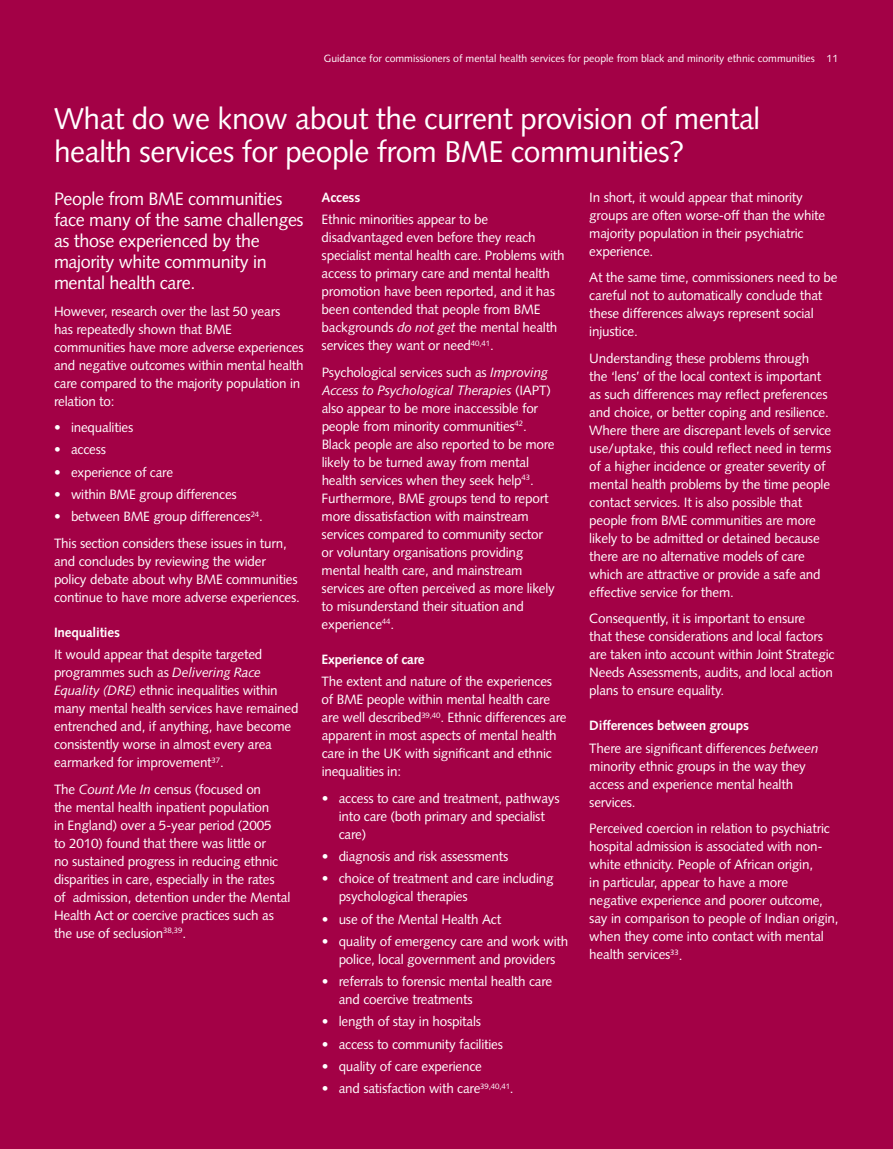
<style>
.page{position:relative;width:893px;height:1149px;background:#fff}
.page>*{position:absolute;margin:0;border:0;box-sizing:border-box;transform-origin:0 0}
.t1{font:30px/33px "Syntax";letter-spacing:-.015em;color:#fff}
.t2{font:18px/21px "Syntax";letter-spacing:-.02em;color:#fff}
.t3{font:13.5px/18px "Syntax";letter-spacing:-.015em;color:#fff}
.t4{font:700 13.5px "Syntax";letter-spacing:-.015em;color:#fff}
.t5{font:10.5px "Syntax";color:#fff}
.s1{font-style:italic}
.s2{font-weight:700}
</style>
<div class="page">
<div style="left:0;top:0;width:893px;height:1148px;background:#a30146"></div>
<p class="t5" style="left:324px;top:52px;width:516px">Guidance for commissioners of mental health services for people from black and minority ethnic communities 11</p>
<h1 class="t1" style="left:54px;top:102px;width:708px">What do we know about the current provision of mental health services for people from BME communities?</h1>
<h2 class="t2" style="left:54px;top:188px;width:251px">People from BME communities face many of the same challenges as those experienced by the majority white community in mental health care.</h2>
<p class="t3" style="left:54px;top:302px;width:251px">However, research over the last 50 years<br>has repeatedly shown that BME communities have more adverse experiences and negative outcomes within mental health care compared to the majority population in relation to:</p>
<p class="t3" style="left:54px;top:418px;width:81px">• inequalities</p>
<p class="t3" style="left:54px;top:440px;width:53px">• access</p>
<p class="t3" style="left:54px;top:463px;width:121px">• experience of care</p>
<p class="t3" style="left:54px;top:485px;width:184px">• within BME group differences</p>
<p class="t3" style="left:54px;top:503px;width:234px;line-height:26.5px">• between BME group differences<sup>24</sup>.<br>This section considers these issues in turn,</p>
<p class="t3" style="left:54px;top:552px;width:247px">and concludes by reviewing the wider policy debate about why BME communities continue to have more adverse experiences.</p>
<p class="t4" style="left:54px;top:624px;width:68px">Inequalities</p>
<p class="t3" style="left:54px;top:645px;width:246px">It would appear that despite targeted programmes such as <span class="s1">Delivering Race Equality (DRE)</span> ethnic inequalities within many mental health services have remained entrenched and, if anything, have become consistently worse in almost every area earmarked for improvement<sup>37</sup>.</p>
<p class="t3" style="left:54px;top:779px;width:238px">The <span class="s1">Count Me In</span> census (focused on<br>the mental health inpatient population<br>in England) over a 5-year period (2005<br>to 2010) found that there was little or<br>no sustained progress in reducing ethnic disparities in care, especially in the rates<br>of admission, detention under the Mental Health Act or coercive practices such as the use of seclusion<sup>38,39</sup>.</p>
<p class="t3" style="left:589px;top:188px;width:237px">In short, it would appear that minority groups are often worse-off than the white majority population in their psychiatric experience.</p>
<p class="t3" style="left:589px;top:268px;width:250px">At the same time, commissioners need to be careful not to automatically conclude that these differences always represent social injustice.</p>
<p class="t3" style="left:589px;top:349px;width:244px">Understanding these problems through<br>the ‘lens’ of the local context is important as such differences may reflect preferences and choice, or better coping and resilience.<br>Where there are discrepant levels of service use/uptake, this could reflect need in terms of a higher incidence or greater severity of mental health problems by the time people contact services. It is also possible that people from BME communities are more likely to be admitted or detained because there are no alternative models of care which are attractive or provide a safe and effective service for them.</p>
<p class="t3" style="left:589px;top:609px;width:247px">Consequently, it is important to ensure<br>that these considerations and local factors are taken into account within Joint Strategic Needs Assessments, audits, and local action plans to ensure equality.</p>
<p class="t3" style="left:589px;top:714px;width:231px;line-height:22.2px"><span class="s2">Differences between groups<br></span>There are significant differences <span class="s1">between</span></p>
<p class="t3" style="left:589px;top:756px;width:218px">minority ethnic groups in the way they access and experience mental health services.</p>
<p class="t3" style="left:589px;top:819px;width:251px">Perceived coercion in relation to psychiatric hospital admission is associated with non&shy;white ethnicity. People of African origin,<br>in particular, appear to have a more negative experience and poorer outcome, say in comparison to people of Indian origin, when they come into contact with mental health services<sup>33</sup>.</p>
<p class="t4" style="left:322px;top:189px;width:40px">Access</p>
<p class="t3" style="left:322px;top:210px;width:245px">Ethnic minorities appear to be disadvantaged even before they reach specialist mental health care. Problems with access to primary care and mental health promotion have been reported, and it has been contended that people from BME backgrounds <span class="s1">do not get</span> the mental health services they want or need<sup>40,41</sup>.</p>
<p class="t3" style="left:322px;top:363px;width:235px">Psychological services such as <span class="s1">Improving Access to Psychological Therapies</span> (IAPT) also appear to be more inaccessible for people from minority communities<sup>42</sup>.<br>Black people are also reported to be more likely to be turned away from mental health services when they seek help<sup>43</sup>.<br>Furthermore, BME groups tend to report more dissatisfaction with mainstream services compared to community sector or voluntary organisations providing mental health care, and mainstream services are often perceived as more likely to misunderstand their situation and experience<sup>44</sup>.</p>
<p class="t4" style="left:322px;top:651px;width:105px">Experience of care</p>
<p class="t3" style="left:322px;top:672px;width:246px">The extent and nature of the experiences of BME people within mental health care are well described<sup>39,40</sup>. Ethnic differences are apparent in most aspects of mental health care in the UK with significant and ethnic inequalities in:</p>
<p class="t3" style="left:339px;top:788px;width:223px;text-indent:-17px">• access to care and treatment, pathways into care (both primary and specialist care)</p>
<p class="t3" style="left:322px;top:847px;width:188px">• diagnosis and risk assessments</p>
<p class="t3" style="left:339px;top:869px;width:217px;text-indent:-17px">• choice of treatment and care including psychological therapies</p>
<p class="t3" style="left:322px;top:909px;width:181px">• use of the Mental Health Act</p>
<p class="t3" style="left:322px;top:931px;width:248px;text-align:center">• quality of emergency care and work with police, local government and providers</p>
<p class="t3" style="left:339px;top:972px;width:215px;text-indent:-17px">• referrals to forensic mental health care and coercive treatments</p>
<p class="t3" style="left:322px;top:1012px;width:161px">• length of stay in hospitals</p>
<p class="t3" style="left:322px;top:1034px;width:183px">• access to community facilities</p>
<p class="t3" style="left:322px;top:1056px;width:162px">• quality of care experience</p>
<p class="t3" style="left:322px;top:1079px;width:194px">• and satisfaction with care<sup>39,40,41</sup>.</p>
</div>
